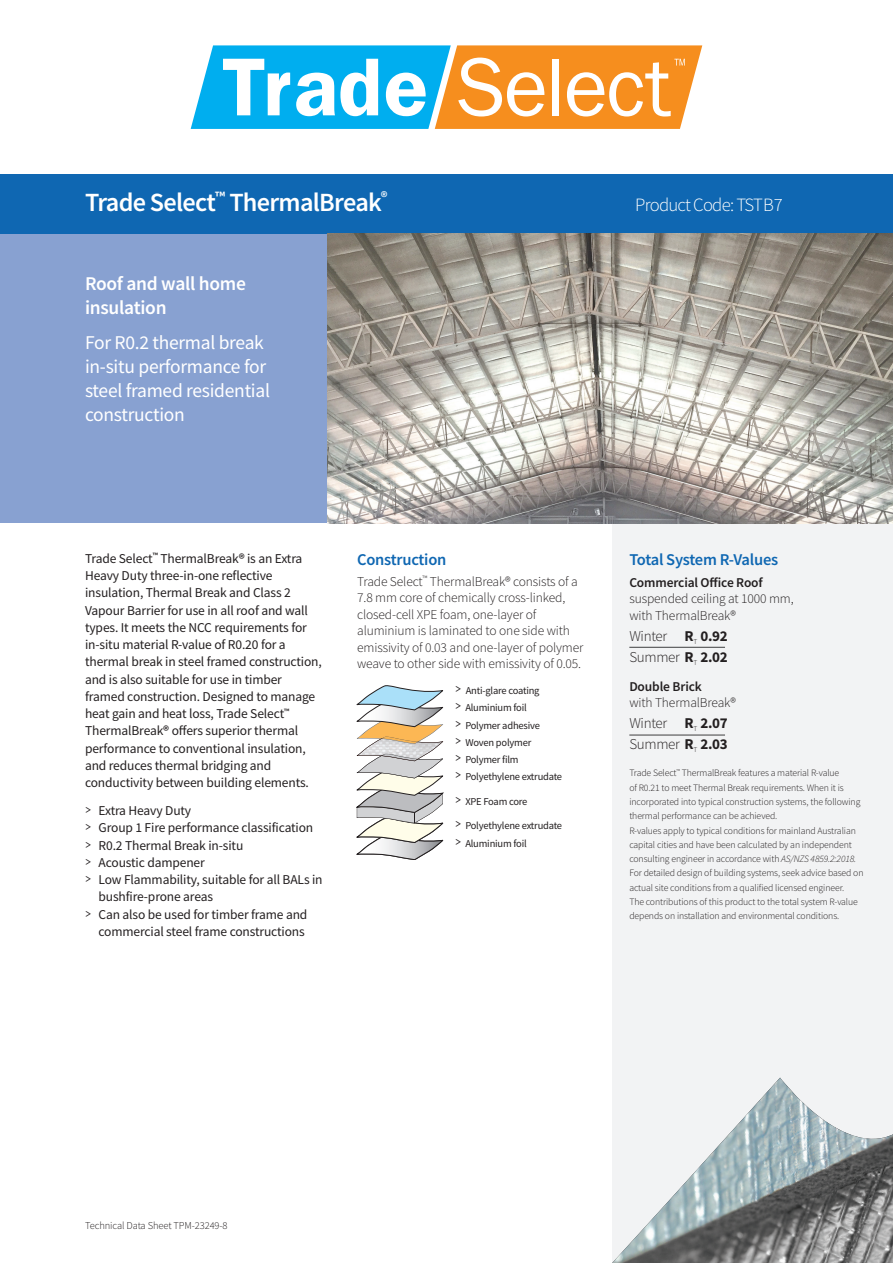
<style>
.page{position:relative;width:893px;height:1263px;background:#fff}
.page>*{position:absolute;margin:0;border:0;box-sizing:border-box;transform-origin:0 0}
.t1{font:600 26.25px "Source Sans Pro";letter-spacing:-.025em;color:#fff}
.t2{font:19.5px/24px "Source Sans Pro";letter-spacing:-.015em;color:#fff}
.t3{font:600 19.5px/24px "Source Sans Pro";letter-spacing:-.015em;color:#fff}
.t4{font:300 18.75px "Source Sans Pro";letter-spacing:-.04em;color:#fff}
.t5{font:18.15px "Myriad Pro";color:#231f20}
.t6{font:600 16.5px "Source Sans Pro";letter-spacing:-.015em;color:#0f67b2}
.t7{font:300 15px/21px "Source Sans Pro";letter-spacing:-.02em;color:#231f20}
.t8{font:13.5px/17.2px "Source Sans Pro";letter-spacing:-.01em;color:#231f20}
.t9{font:300 13.5px/16.5px "Source Sans Pro";letter-spacing:-.01em;color:#231f20}
.t10{font:600 13.5px "Source Sans Pro";letter-spacing:-.01em;color:#231f20}
.t11{font:10.5px/17.2px "Source Sans Pro";letter-spacing:-.02em;color:#231f20}
.t12{font:300 10.5px "Source Sans Pro";letter-spacing:-.01em;color:#231f20}
.t13{font:300 9.75px/14.2px "Source Sans Pro";letter-spacing:-.01em;color:#231f20}
.s1{font-weight:600}
.s2{font-family:"Geosans";font-weight:300;font-size:19.5px}
.s3{font-weight:700}
.s4{font-style:italic}
</style>
<div class="page">
<div style="left:612px;top:523px;width:281px;height:740px;background:#f2f3f4"></div>
<div style="left:0;top:234px;width:327px;height:289px;background:#88a1d1"></div>
<div style="left:0;top:174px;width:893px;height:60px;background:#0f67b2"></div>
<img style="left:327px;top:234px;width:566px;height:289px">
<hr style="left:629px;top:647px;width:96px;height:1px;background:#3e3e3f">
<hr style="left:629px;top:735px;width:96px;height:1px;background:#3e3e3f">
<svg style="left:357px;top:685px;width:86px;height:175px"></svg>
<svg style="left:191px;top:45px;width:511px;height:84px"></svg>
<img style="left:612px;top:1078px;width:281px;height:185px">
<h1 class="t1" style="left:85px;top:185px;width:304px">Trade Select<sup>™</sup> ThermalBreak<sup>®</sup></h1>
<h3 class="t4" style="left:635px;top:193px;width:149px">Product Code: TSTB7</h3>
<h2 class="t3" style="left:85px;top:271px;width:162px">Roof and wall home insulation</h2>
<h2 class="t2" style="left:85px;top:330px;width:186px">For R0.2 thermal break in-situ performance for steel framed residential construction</h2>
<p class="t8" style="left:85px;top:550px;width:238px">Trade Select<sup>™</sup> ThermalBreak<span class="s1">®</span> is an Extra Heavy Duty three-in-one reflective insulation, Thermal Break and Class 2<br>Vapour Barrier for use in all roof and wall types. It meets the NCC requirements for in-situ material R-value of R0.20 for a thermal break in steel framed construction, and is also suitable for use in timber framed construction. Designed to manage heat gain and heat loss, Trade Select<sup>™ </sup>ThermalBreak<span class="s1">®</span> offers superior thermal performance to conventional insulation, and reduces thermal bridging and conductivity between building elements.</p>
<p class="t8" style="left:85px;top:802px;width:108px"><span class="s2">&gt;</span> Extra Heavy Duty</p>
<p class="t8" style="left:85px;top:819px;width:230px"><span class="s2">&gt;</span> Group 1 Fire performance classification</p>
<p class="t8" style="left:85px;top:836px;width:160px"><span class="s2">&gt;</span> R0.2 Thermal Break in-situ</p>
<p class="t8" style="left:85px;top:854px;width:121px"><span class="s2">&gt;</span> Acoustic dampener</p>
<p class="t8" style="left:85px;top:871px;width:239px"><span class="s2">&gt;</span> Low Flammability, suitable for all BALs in</p>
<p class="t8" style="left:99px;top:888px;width:116px">bushfire-prone areas</p>
<p class="t8" style="left:85px;top:905px;width:224px"><span class="s2">&gt;</span> Can also be used for timber frame and</p>
<p class="t8" style="left:99px;top:923px;width:208px">commercial steel frame constructions</p>
<p class="t6" style="left:357px;top:549px;width:91px">Construction</p>
<p class="t9" style="left:357px;top:573px;width:228px">Trade Select<sup>™</sup> ThermalBreak® consists of a 7.8 mm core of chemically cross-linked, closed-cell XPE foam, one-layer of aluminium is laminated to one side with emissivity of 0.03 and one-layer of polymer weave to other side with emissivity of 0.05.</p>
<p class="t11" style="left:455px;top:682px;width:109px"><span class="s2">&gt;</span> Anti-glare coating<br><span class="s2">&gt;</span> Aluminium foil<br><span class="s2">&gt;</span> Polymer adhesive<br><span class="s2">&gt;</span> Woven polymer<br><span class="s2">&gt;</span> Polymer film<br><span class="s2">&gt;</span> Polyethylene extrudate</p>
<p class="t11" style="left:455px;top:793px;width:74px"><span class="s2">&gt;</span> XPE Foam core</p>
<p class="t11" style="left:455px;top:817px;width:109px;line-height:18px"><span class="s2">&gt;</span> Polyethylene extrudate <span class="s2">&gt;</span> Aluminium foil</p>
<h3 class="t5" style="left:357px;top:614px;width:30px">TB7</h3>
<p class="t6" style="left:629px;top:549px;width:150px">Total System R-Values</p>
<p class="t10" style="left:629px;top:573px;width:135px">Commercial Office Roof</p>
<p class="t9" style="left:629px;top:590px;width:166px">suspended ceiling at 1000 mm, with ThermalBreak®</p>
<p class="t7" style="left:629px;top:625px;width:100px">Winter <span class="s3">R</span><sub>T</sub> <span class="s3">0.92<br></span>Summer <span class="s3">R</span><sub>T</sub> <span class="s3">2.02</span></p>
<p class="t10" style="left:629px;top:678px;width:74px">Double Brick</p>
<p class="t9" style="left:629px;top:695px;width:108px">with ThermalBreak®</p>
<p class="t7" style="left:629px;top:713px;width:100px">Winter <span class="s3">R</span><sub>T</sub> <span class="s3">2.07<br></span>Summer <span class="s3">R</span><sub>T</sub> <span class="s3">2.03</span></p>
<p class="t13" style="left:629px;top:766px;width:236px">Trade Select<sup>™</sup> ThermalBreak features a material R-value<br>of R0.21 to meet Thermal Break requirements. When it is incorporated into typical construction systems, the following thermal performance can be achieved.<br>R-values apply to typical conditions for mainland Australian capital cities and have been calculated by an independent consulting engineer in accordance with <span class="s4">AS/NZS 4859.2:2018.<br></span>For detailed design of building systems, seek advice based on actual site conditions from a qualified licensed engineer.<br>The contributions of this product to the total system R-value depends on installation and environmental conditions.</p>
<p class="t12" style="left:85px;top:1219px;width:144px">Technical Data Sheet TPM-23249-8</p>
</div>
